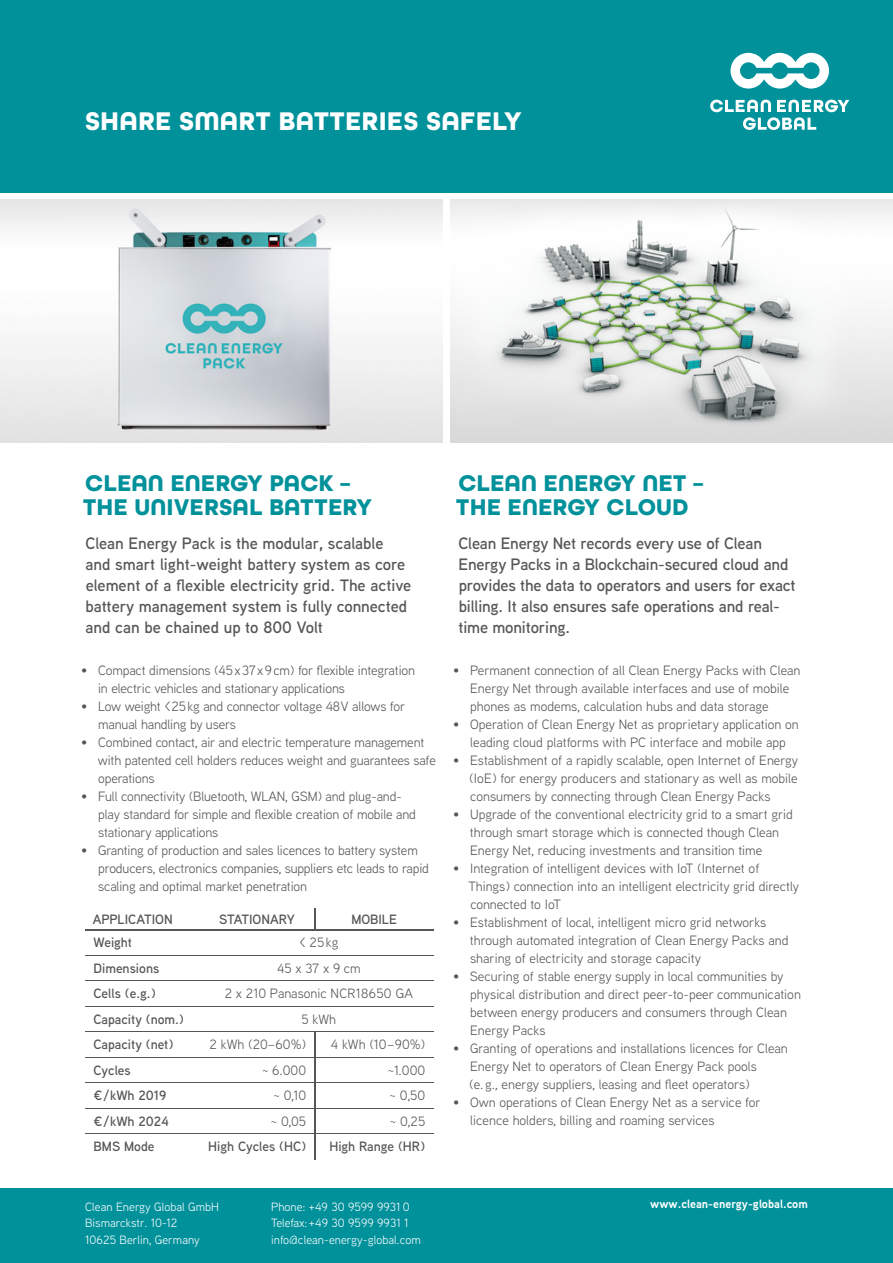
<style>
.page{position:relative;width:893px;height:1263px;background:#fff}
.page>*{position:absolute;margin:0;border:0;box-sizing:border-box;transform-origin:0 0}
.t1{font:700 27px "All Round Gothic";letter-spacing:.01em;color:#fff}
.t2{font:700 24px/24px "All Round Gothic";letter-spacing:.005em;color:#00919b}
.t3{font:600 16.5px/21px "Aaux Next";letter-spacing:-.01em;color:#565655}
.t4{font:13.5px/18px "Aaux Next";color:#565655}
.t5{font:600 13.5px "Aaux Next";color:#565655}
.t6{font:12px/16.5px "Aaux Next";letter-spacing:.005em;color:#fff}
.t7{font:700 12px "Aaux Next";color:#fff}
</style>
<div class="page">
<div style="left:0;top:1188px;width:893px;height:75px;background:#00919b"></div>
<div style="left:0;top:0;width:893px;height:193px;background:#00919b"></div>
<svg style="left:710px;top:100px;width:139px;height:30px"></svg>
<svg style="left:730px;top:53px;width:99px;height:36px"></svg>
<img style="left:0;top:200px;width:442px;height:242px">
<img style="left:451px;top:200px;width:442px;height:242px">
<hr style="left:85px;top:929px;width:111px;height:1px;background:#565655">
<hr style="left:196px;top:929px;width:119px;height:1px;background:#565655">
<hr style="left:315px;top:929px;width:119px;height:1px;background:#565655">
<svg style="left:314px;top:1032px;width:1px;height:127px"></svg>
<svg style="left:314px;top:908px;width:1px;height:21px"></svg>
<hr style="left:85px;top:955px;width:111px;height:1px;background:#565655">
<hr style="left:196px;top:955px;width:119px;height:1px;background:#565655">
<hr style="left:315px;top:955px;width:119px;height:1px;background:#565655">
<hr style="left:85px;top:980px;width:111px;height:1px;background:#565655">
<hr style="left:196px;top:980px;width:119px;height:1px;background:#565655">
<hr style="left:315px;top:980px;width:119px;height:1px;background:#565655">
<hr style="left:85px;top:1006px;width:111px;height:1px;background:#565655">
<hr style="left:196px;top:1006px;width:119px;height:1px;background:#565655">
<hr style="left:315px;top:1006px;width:119px;height:1px;background:#565655">
<hr style="left:85px;top:1031px;width:111px;height:1px;background:#565655">
<hr style="left:196px;top:1031px;width:119px;height:1px;background:#565655">
<hr style="left:315px;top:1031px;width:119px;height:1px;background:#565655">
<hr style="left:85px;top:1057px;width:111px;height:1px;background:#565655">
<hr style="left:196px;top:1057px;width:119px;height:1px;background:#565655">
<hr style="left:315px;top:1057px;width:119px;height:1px;background:#565655">
<hr style="left:85px;top:1082px;width:111px;height:1px;background:#565655">
<hr style="left:196px;top:1082px;width:119px;height:1px;background:#565655">
<hr style="left:315px;top:1082px;width:119px;height:1px;background:#565655">
<hr style="left:85px;top:1108px;width:111px;height:1px;background:#565655">
<hr style="left:196px;top:1108px;width:119px;height:1px;background:#565655">
<hr style="left:315px;top:1108px;width:119px;height:1px;background:#565655">
<hr style="left:85px;top:1133px;width:111px;height:1px;background:#565655">
<hr style="left:196px;top:1133px;width:119px;height:1px;background:#565655">
<hr style="left:315px;top:1133px;width:119px;height:1px;background:#565655">
<h1 class="t1" style="left:85px;top:104px;width:438px">SHARE SMART BATTERIES SAFELY</h1>
<h2 class="t2" style="left:83px;top:472px;width:291px">CLEAN ENERGY PACK –<br>THE UNIVERSAL BATTERY</h2>
<p class="t3" style="left:85px;top:532px;width:327px">Clean Energy Pack is the modular, scalable and smart light-weight battery system as core element of a exible electricity grid. The active battery management system is fully connected and can be chained up to 800 Volt</p>
<p class="t4" style="left:98px;top:661px;width:318px;text-indent:-17px">• Compact dimensions (45 x 37 x 9 cm) for exible integration in electric vehicles and stationary applications</p>
<p class="t4" style="left:98px;top:697px;width:308px;text-indent:-17px">• Low weight &lt;25 kg and connector voltage 48V allows for manual handling by users</p>
<p class="t4" style="left:98px;top:733px;width:340px;text-indent:-17px">• Combined contact, air and electric temperature management with patented cell holders reduces weight and guarantees safe operations</p>
<p class="t4" style="left:98px;top:787px;width:319px;text-indent:-17px">• Full connectivity (Bluetooth, WLAN, GSM) and plug-and&shy;play standard for simple and exible creation of mobile and stationary applications</p>
<p class="t4" style="left:98px;top:841px;width:332px;text-indent:-17px">• Granting of production and sales licences to battery system producers, electronics companies, suppliers etc leads to rapid scaling and optimal market penetration</p>
<p class="t5" style="left:93px;top:909px;width:81px">APPLICATION</p>
<p class="t5" style="left:219px;top:909px;width:77px">STATIONARY</p>
<p class="t5" style="left:351px;top:909px;width:47px">MOBILE</p>
<p class="t5" style="left:94px;top:933px;width:40px">Weight</p>
<p class="t4" style="left:299px;top:933px;width:41px">&lt; 25 kg</p>
<p class="t5" style="left:94px;top:958px;width:67px">Dimensions</p>
<p class="t4" style="left:277px;top:958px;width:85px">45 x 37 x 9 cm</p>
<p class="t5" style="left:94px;top:984px;width:64px">Cells (e.g.)</p>
<p class="t4" style="left:225px;top:984px;width:190px">2 x 210 Panasonic NCR18650 GA</p>
<p class="t5" style="left:94px;top:1009px;width:92px">Capacity (nom.)</p>
<p class="t4" style="left:302px;top:1009px;width:36px">5 kWh</p>
<p class="t5" style="left:94px;top:1035px;width:81px">Capacity (net)</p>
<p class="t4" style="left:210px;top:1035px;width:98px">2 kWh (20–60%)</p>
<p class="t4" style="left:331px;top:1035px;width:96px">4 kWh (10–90%)</p>
<p class="t5" style="left:94px;top:1060px;width:39px">Cycles</p>
<p class="t4" style="left:262px;top:1060px;width:46px">~ 6.000</p>
<p class="t4" style="left:388px;top:1060px;width:39px">~1.000</p>
<p class="t5" style="left:94px;top:1086px;width:74px">€/kWh 2019</p>
<p class="t4" style="left:273px;top:1086px;width:34px">~ 0,10</p>
<p class="t4" style="left:390px;top:1086px;width:37px">~ 0,50</p>
<p class="t5" style="left:94px;top:1111px;width:77px">€/kWh 2024</p>
<p class="t4" style="left:271px;top:1111px;width:37px">~ 0,05</p>
<p class="t4" style="left:390px;top:1111px;width:37px">~ 0,25</p>
<p class="t5" style="left:94px;top:1137px;width:63px">BMS Mode</p>
<p class="t5" style="left:208px;top:1137px;width:99px">High Cycles (HC)</p>
<p class="t5" style="left:329px;top:1137px;width:97px">High Range (HR)</p>
<h2 class="t2" style="left:456px;top:472px;width:249px">CLEAN ENERGY NET –<br>THE ENERGY CLOUD</h2>
<p class="t3" style="left:458px;top:532px;width:339px">Clean Energy Net records every use of Clean Energy Packs in a Blockchain-secured cloud and provides the data to operators and users for exact billing. It also ensures safe operations and real&shy;time monitoring.</p>
<p class="t4" style="left:470px;top:661px;width:332px;text-indent:-17px">• Permanent connection of all Clean Energy Packs with Clean<br>Energy Net through available interfaces and use of mobile phones as modems, calculation hubs and data storage</p>
<p class="t4" style="left:453px;top:715px;width:347px;text-align:center">• Operation of Clean Energy Net as proprietary application on leading cloud platforms with PC interface and mobile app</p>
<p class="t4" style="left:469px;top:751px;width:331px;text-align:justify;text-indent:-16px">• Establishment of a rapidly scalable, open Internet of Energy (IoE) for energy producers and stationary as well as mobile consumers by connecting through Clean Energy Packs</p>
<p class="t4" style="left:470px;top:805px;width:325px;text-indent:-17px">• Upgrade of the conventional electricity grid to a smart grid through smart storage which is connected though Clean<br>Energy Net, reducing investments and transition time</p>
<p class="t4" style="left:468px;top:859px;width:332px;text-indent:-15px">• Integration of intelligent devices with IoT (Internet of<br>Things) connection into an intelligent electricity grid directly connected to IoT</p>
<p class="t4" style="left:470px;top:913px;width:320px;text-indent:-17px">• Establishment of local, intelligent micro grid networks through automated integration of Clean Energy Packs and sharing of electricity and storage capacity</p>
<p class="t4" style="left:470px;top:967px;width:332px;text-indent:-17px">• Securing of stable energy supply in local communities by physical distribution and direct peer-to-peer communication between energy producers and consumers through Clean Energy Packs</p>
<p class="t4" style="left:469px;top:1039px;width:320px;text-indent:-16px">• Granting of operations and installations licences for Clean<br>Energy Net to operators of Clean Energy Pack pools<br>(e. g., energy suppliers, leasing and eet operators)</p>
<p class="t4" style="left:470px;top:1093px;width:292px;text-indent:-17px">• Own operations of Clean Energy Net as a service for licence holders, billing and roaming services</p>
<p class="t6" style="left:85px;top:1198px;width:135px">Clean Energy Global GmbH<br>Bismarckstr. 10-12<br>10625 Berlin, Germany</p>
<p class="t6" style="left:271px;top:1198px;width:151px">Phone: +49 30 9599 9931 0<br>Telefax:+49 30 9599 9931 1 info@clean-energy-global.com</p>
<p class="t7" style="left:650px;top:1196px;width:159px">www.clean-energy-global.com</p>
</div>
